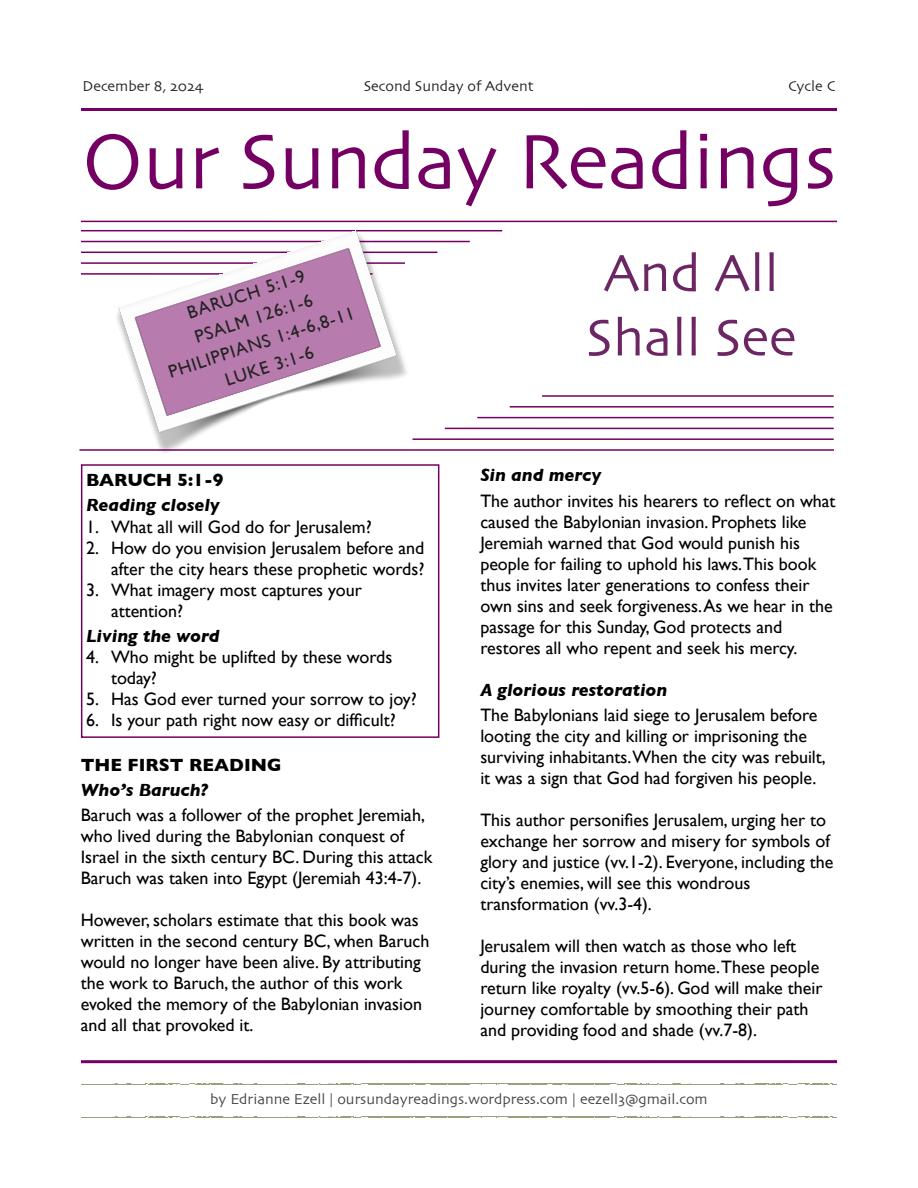
<style>
.page{position:relative;width:918px;height:1188px;background:#fff}
.page>*{position:absolute;margin:0;border:0;box-sizing:border-box;transform-origin:0 0}
.t1{font:81px "Skia";letter-spacing:-.01em;color:#750063}
.t2{font:54px/64.5px "Skia";color:#6b2663;text-align:center}
.t3{font:18px/21px "Gill Sans";color:#000}
.t4{font:italic 700 18px "Gill Sans";color:#000}
.t5{font:18px/25.2px "Gill Sans";color:#232323;text-align:center}
.t6{font:700 18px "Gill Sans";color:#000}
.t7{font:15px "Skia";color:#444}
.t8{font:15px "Skia";color:#232323}
</style>
<div class="page">
<hr style="left:81px;top:221px;width:756px;height:1px;background:#750063">
<svg style="left:81px;top:1060px;width:756px;height:4px"></svg>
<hr style="left:81px;top:273px;width:292px;height:2px;background:#750063">
<hr style="left:81px;top:252px;width:356px;height:1px;background:#750063">
<hr style="left:81px;top:230px;width:421px;height:1px;background:#750063">
<hr style="left:81px;top:262px;width:324px;height:2px;background:#750063">
<hr style="left:81px;top:241px;width:389px;height:1px;background:#750063">
<div style="left:81px;top:464px;width:358px;height:274px;border:2px solid #750063"></div>
<img style="left:83px;top:1083px;width:750px;height:1px">
<img style="left:83px;top:1116px;width:750px;height:1px">
<hr style="left:542px;top:395px;width:292px;height:2px;background:#750063">
<hr style="left:477px;top:417px;width:357px;height:1px;background:#750063">
<hr style="left:412px;top:438px;width:422px;height:2px;background:#750063">
<hr style="left:510px;top:406px;width:324px;height:2px;background:#750063">
<hr style="left:445px;top:428px;width:389px;height:1px;background:#750063">
<hr style="left:80px;top:449px;width:754px;height:2px;background:#750063">
<hr style="left:81px;top:108px;width:756px;height:3px;background:#750063">
<img style="left:113px;top:229px;width:296px;height:224px">
<p class="t8" style="left:82px;top:79px;width:123px">December 8, 2024</p>
<p class="t8" style="left:364px;top:79px;width:172px">Second Sunday of Advent</p>
<p class="t8" style="left:788px;top:79px;width:49px">Cycle C</p>
<h1 class="t1" style="left:82px;top:125px;width:756px">Our Sunday Readings</h1>
<p class="t5" style="left:149px;top:312px;width:196px;rotate:-18deg">BARUCH 5:1-9<br>PSALM 126:1-6<br>PHILIPPIANS 1:4-6,8-11<br>LUKE 3:1-6</p>
<p class="t6" style="left:86px;top:470px;width:139px">BARUCH 5:1-9</p>
<p class="t4" style="left:86px;top:495px;width:135px">Reading closely</p>
<p class="t3" style="left:86px;top:516px;width:287px">1. What all will God do for Jerusalem?</p>
<p class="t3" style="left:86px;top:537px;width:340px;text-align:right">2. How do you envision Jerusalem before and after the city hears these prophetic words?</p>
<p class="t3" style="left:111px;top:579px;width:252px;text-indent:-25px">3. What imagery most captures your attention?</p>
<p class="t4" style="left:86px;top:625px;width:135px">Living the word</p>
<p class="t3" style="left:111px;top:646px;width:283px;text-indent:-25px">4. Who might be uplifted by these words today?</p>
<p class="t3" style="left:86px;top:688px;width:332px">5. Has God ever turned your sorrow to joy?</p>
<p class="t3" style="left:86px;top:709px;width:311px">6. Is your path right now easy or diffi cult?</p>
<p class="t6" style="left:81px;top:754px;width:202px">THE FIRST READING</p>
<p class="t4" style="left:81px;top:780px;width:129px">Who’s Baruch?</p>
<p class="t3" style="left:81px;top:805px;width:353px">Baruch was a follower of the prophet Jeremiah, who lived during the Babylonian conquest of Israel in the sixth century BC. During this attack Baruch was taken into Egypt (Jeremiah 43:4-7).</p>
<p class="t3" style="left:81px;top:910px;width:350px">However, scholars estimate that this book was written in the second century BC, when Baruch would no longer have been alive. By attributing the work to Baruch, the author of this work evoked the memory of the Babylonian invasion and all that provoked it.</p>
<h2 class="t2" style="left:586px;top:244px;width:212px">And All<br>Shall See</h2>
<p class="t4" style="left:480px;top:465px;width:122px">Sin and mercy</p>
<p class="t3" style="left:480px;top:490px;width:357px">The author invites his hearers to refl ect on what caused the Babylonian invasion. Prophets like Jeremiah warned that God would punish his people for failing to uphold his laws.This book thus invites later generations to confess their own sins and seek forgiveness. As we hear in the passage for this Sunday, God protects and restores all who repent and seek his mercy.</p>
<p class="t4" style="left:480px;top:679px;width:189px">A glorious restoration</p>
<p class="t3" style="left:480px;top:704px;width:347px">The Babylonians laid siege to Jerusalem before looting the city and killing or imprisoning the surviving inhabitants.When the city was rebuilt, it was a sign that God had forgiven his people.</p>
<p class="t3" style="left:480px;top:809px;width:355px">This author personifies Jerusalem, urging her to exchange her sorrow and misery for symbols of glory and justice (vv.1-2). Everyone, including the city’s enemies, will see this wondrous transformation (vv.3-4).</p>
<p class="t3" style="left:480px;top:935px;width:344px">Jerusalem will then watch as those who left during the invasion return home.These people return like royalty (vv.5-6). God will make their journey comfortable by smoothing their path and providing food and shade (vv.7-8).</p>
<p class="t7" style="left:210px;top:1092px;width:499px">by Edrianne Ezell | oursundayreadings.wordpress.com | eezell3@gmail.com</p>
</div>
